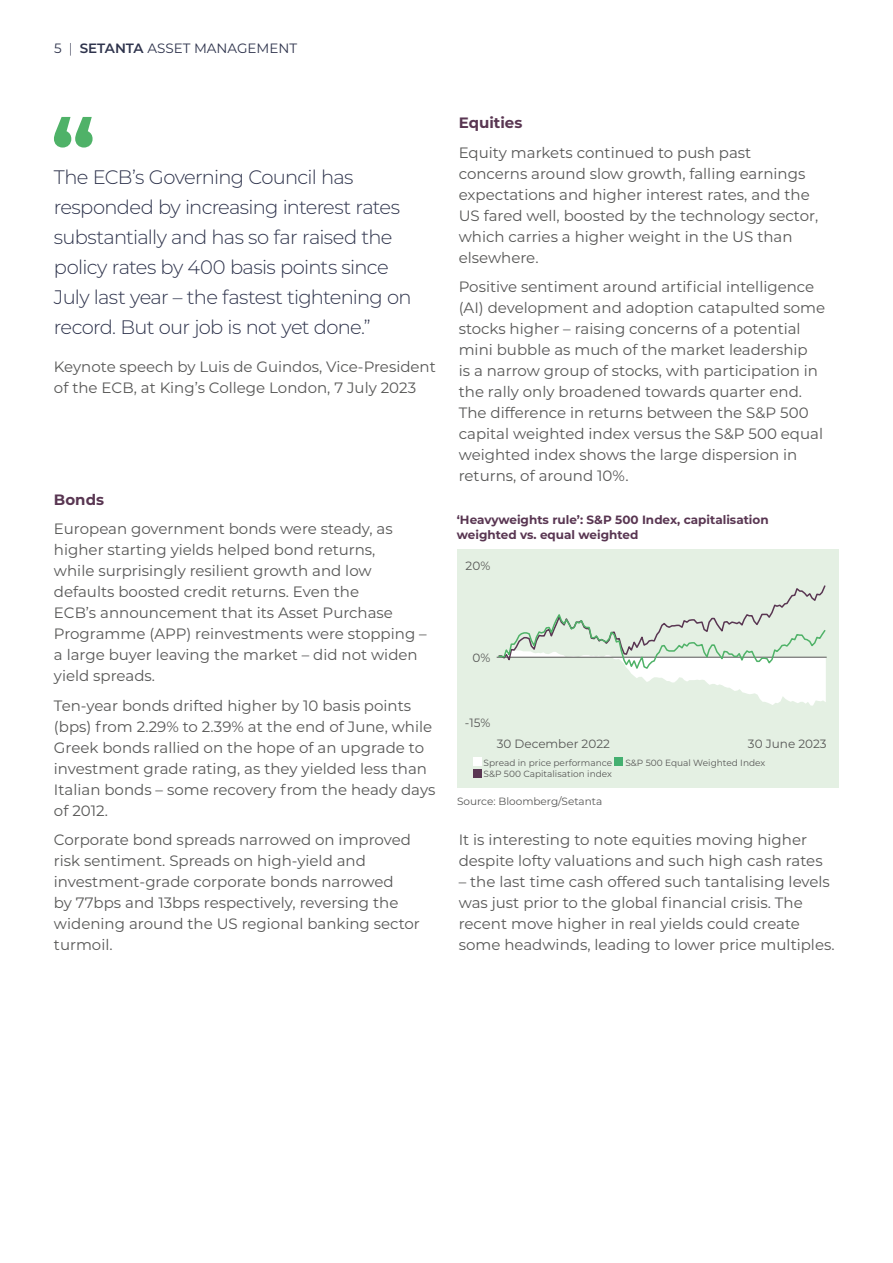
<style>
.page{position:relative;width:893px;height:1263px;background:#fff}
.page>*{position:absolute;margin:0;border:0;box-sizing:border-box;transform-origin:0 0}
.t1{font:300 19.5px/30px "Montserrat";letter-spacing:-.035em;color:#2e334c}
.t2{font:15px/21px "Montserrat";color:#575756}
.t3{font:700 15px "Montserrat";color:#593652}
.t4{font:13.5px "Montserrat";color:#2e334c}
.t5{font:700 12px/15px "Montserrat";color:#593652}
.t6{font:12px "Montserrat";color:#575756}
.t7{font:10.5px "Montserrat";color:#575756}
.t8{font:9px "Montserrat";color:#575756}
.s1{font-weight:300}
.s2{font-weight:600}
</style>
<div class="page">
<div style="left:457px;top:549px;width:382px;height:239px;background:#e4f0e3"></div>
<div style="left:473px;top:758px;width:8px;height:8px;background:#fff"></div>
<div style="left:615px;top:758px;width:8px;height:8px;background:#44b070"></div>
<div style="left:473px;top:769px;width:8px;height:8px;background:#593652"></div>
<hr style="left:497px;top:657px;width:330px;height:1px;background:#575756">
<svg style="left:498px;top:585px;width:329px;height:120px"></svg>
<svg style="left:54px;top:117px;width:39px;height:31px"></svg>
<p class="t4" style="left:54px;top:39px;width:245px">5 <span class="s1">|</span> <span class="s2">SETANTA</span> ASSET MANAGEMENT</p>
<h1 class="t1" style="left:54px;top:161px;width:359px">The ECB’s Governing Council has responded by increasing interest rates substantially and has so far raised the policy rates by 400 basis points since July last year – the fastest tightening on record. But our job is not yet done.”</h1>
<p class="t2" style="left:54px;top:355px;width:383px">Keynote speech by Luis de Guindos, Vice-President of the ECB, at King’s College London, 7 July 2023</p>
<p class="t3" style="left:54px;top:489px;width:52px">Bonds</p>
<p class="t2" style="left:54px;top:518px;width:374px">European government bonds were steady, as higher starting yields helped bond returns,<br>while surprisingly resilient growth and low defaults boosted credit returns. Even the<br>ECB’s announcement that its Asset Purchase Programme (APP) reinvestments were stopping – a large buyer leaving the market – did not widen yield spreads.</p>
<p class="t2" style="left:54px;top:694px;width:383px">Ten-year bonds drifted higher by 10 basis points (bps) from 2.29% to 2.39% at the end of June, while Greek bonds rallied on the hope of an upgrade to investment grade rating, as they yielded less than Italian bonds – some recovery from the heady days of 2012.</p>
<p class="t2" style="left:54px;top:829px;width:367px">Corporate bond spreads narrowed on improved risk sentiment. Spreads on high-yield and investment-grade corporate bonds narrowed<br>by 77bps and 13bps respectively, reversing the widening around the US regional banking sector turmoil.</p>
<p class="t3" style="left:459px;top:112px;width:65px">Equities</p>
<p class="t2" style="left:459px;top:141px;width:361px">Equity markets continued to push past concerns around slow growth, falling earnings expectations and higher interest rates, and the US fared well, boosted by the technology sector, which carries a higher weight in the US than elsewhere.</p>
<p class="t2" style="left:459px;top:276px;width:368px">Positive sentiment around artificial intelligence (AI) development and adoption catapulted some stocks higher – raising concerns of a potential mini bubble as much of the market leadership<br>is a narrow group of stocks, with participation in the rally only broadened towards quarter end.<br>The difference in returns between the S&amp;P 500 capital weighted index versus the S&amp;P 500 equal weighted index shows the large dispersion in returns, of around 10%.</p>
<p class="t5" style="left:457px;top:512px;width:313px">‘Heavyweights rule’: S&amp;P 500 Index, capitalisation weighted vs. equal weighted</p>
<p class="t6" style="left:466px;top:557px;width:26px">20%</p>
<p class="t6" style="left:472px;top:650px;width:19px">0%</p>
<p class="t6" style="left:465px;top:715px;width:27px">-15%</p>
<p class="t6" style="left:497px;top:735px;width:115px">30 December 2022</p>
<p class="t6" style="left:748px;top:735px;width:80px">30 June 2023</p>
<p class="t8" style="left:484px;top:757px;width:130px">Spread in price performance</p>
<p class="t8" style="left:625px;top:757px;width:141px">S&amp;P 500 Equal Weighted Index</p>
<p class="t8" style="left:484px;top:768px;width:130px">S&amp;P 500 Capitalisation index</p>
<p class="t7" style="left:457px;top:794px;width:147px">Source: Bloomberg/Setanta</p>
<p class="t2" style="left:459px;top:829px;width:365px">It is interesting to note equities moving higher despite lofty valuations and such high cash rates</p>
<p class="t2" style="left:459px;top:871px;width:377px">– the last time cash offered such tantalising levels was just prior to the global financial crisis. The recent move higher in real yields could create some headwinds, leading to lower price multiples.</p>
</div>
